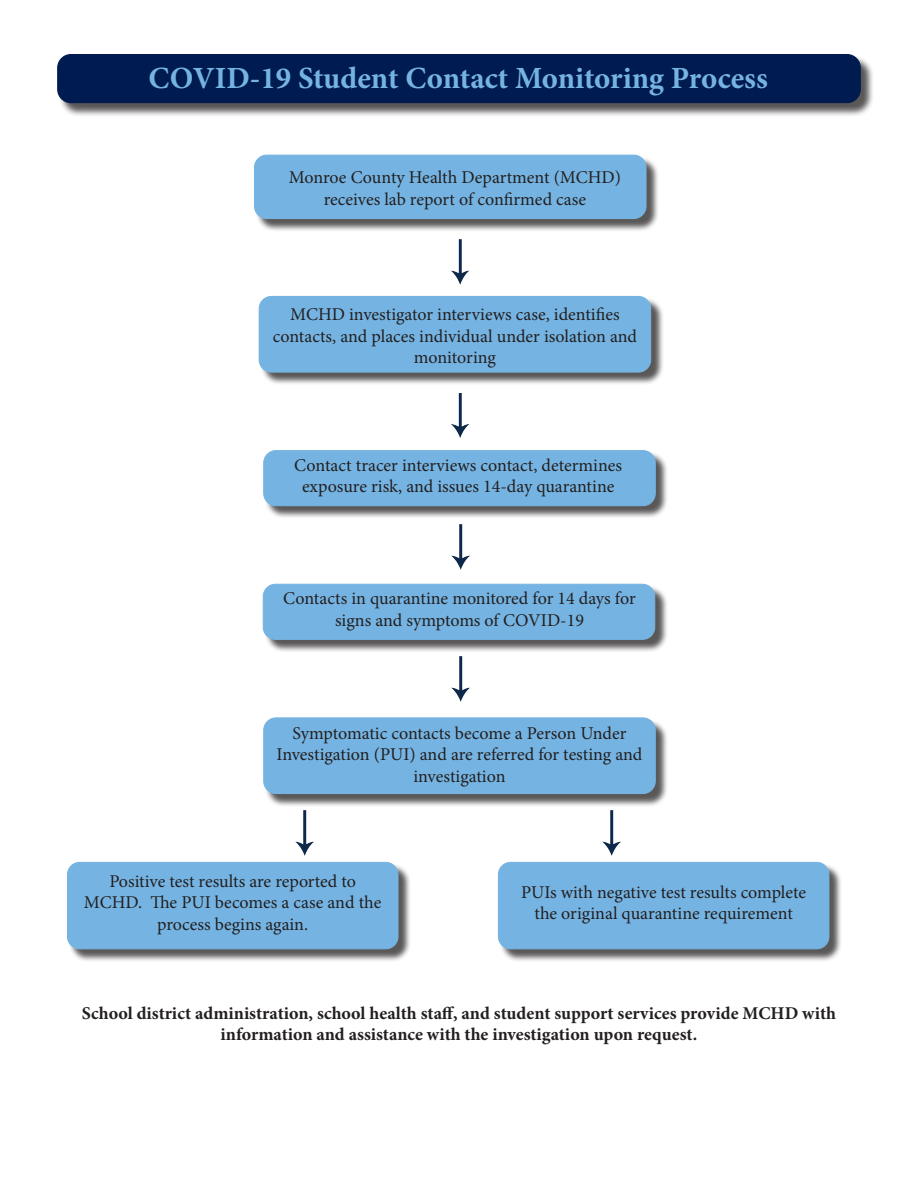
<style>
.page{position:relative;width:918px;height:1188px;background:#fff}
.page>*{position:absolute;margin:0;border:0;box-sizing:border-box;transform-origin:0 0}
.t1{font:700 30.9px "Minion Pro";color:#75b4e2}
.t2{font:18px/21.6px "Minion Pro";color:#231f20;text-align:center}
.t3{font:700 18px/21.6px "Minion Pro";color:#231f20;text-align:center}
</style>
<div class="page">
<div style="left:59px;top:56px;width:816px;height:61px;background:#231f20;opacity:.75"></div>
<div style="left:58px;top:55px;width:802px;height:48px;background:#001b50;border-radius:13px"></div>
<div style="left:57px;top:54px;width:804px;height:49px;border:1px solid #001b50;border-radius:13px"></div>
<div style="left:255px;top:156px;width:404px;height:76px;background:#231f20;opacity:.75"></div>
<div style="left:255px;top:155px;width:391px;height:64px;background:#75b4e2;border-radius:12px"></div>
<div style="left:254px;top:155px;width:393px;height:64px;border:1px solid #75b4e2;border-radius:12px"></div>
<img style="left:443px;top:225px;width:32px;height:71px">
<div style="left:260px;top:297px;width:404px;height:88px;background:#231f20;opacity:.75"></div>
<div style="left:259px;top:296px;width:392px;height:76px;background:#75b4e2;border-radius:12px"></div>
<div style="left:259px;top:296px;width:392px;height:77px;border:1px solid #75b4e2;border-radius:12px"></div>
<img style="left:443px;top:379px;width:32px;height:59px">
<div style="left:265px;top:451px;width:404px;height:68px;background:#231f20;opacity:.75"></div>
<div style="left:264px;top:451px;width:391px;height:55px;background:#75b4e2;border-radius:12px"></div>
<div style="left:263px;top:450px;width:393px;height:56px;border:1px solid #75b4e2;border-radius:12px"></div>
<img style="left:443px;top:511px;width:33px;height:73px">
<div style="left:264px;top:585px;width:404px;height:68px;background:#231f20;opacity:.75"></div>
<div style="left:263px;top:584px;width:392px;height:55px;background:#75b4e2;border-radius:12px"></div>
<div style="left:263px;top:584px;width:392px;height:56px;border:1px solid #75b4e2;border-radius:12px"></div>
<img style="left:443px;top:642px;width:33px;height:60px">
<div style="left:265px;top:719px;width:404px;height:88px;background:#231f20;opacity:.75"></div>
<div style="left:264px;top:718px;width:391px;height:76px;background:#75b4e2;border-radius:12px"></div>
<div style="left:263px;top:717px;width:393px;height:77px;border:1px solid #75b4e2;border-radius:12px"></div>
<div style="left:68px;top:863px;width:343px;height:99px;background:#231f20;opacity:.75"></div>
<div style="left:67px;top:862px;width:331px;height:87px;background:#75b4e2;border-radius:12px"></div>
<div style="left:67px;top:862px;width:332px;height:87px;border:1px solid #75b4e2;border-radius:12px"></div>
<div style="left:499px;top:863px;width:343px;height:99px;background:#231f20;opacity:.75"></div>
<div style="left:498px;top:862px;width:331px;height:87px;background:#75b4e2;border-radius:12px"></div>
<div style="left:498px;top:862px;width:331px;height:87px;border:1px solid #75b4e2;border-radius:12px"></div>
<img style="left:287px;top:796px;width:33px;height:68px">
<img style="left:594px;top:796px;width:33px;height:68px">
<p class="t1" style="left:149px;top:57px;width:621px">COVID-19 Student Contact Monitoring Process</p>
<p class="t2" style="left:289px;top:167px;width:334px">Monroe County Health Department (MCHD) receives lab report of confrmed case</p>
<p class="t2" style="left:273px;top:304px;width:366px">MCHD investigator interviews case, identifes contacts, and places individual under isolation and monitoring</p>
<p class="t2" style="left:294px;top:454px;width:329px">Contact tracer interviews contact, determines exposure risk, and issues 14-day quarantine</p>
<p class="t2" style="left:283px;top:588px;width:354px">Contacts in quarantine monitored for 14 days for signs and symptoms of COVID-19</p>
<p class="t2" style="left:277px;top:722px;width:367px">Symptomatic contacts become a Person Under<br>Investigation (PUI) and are referred for testing and investigation</p>
<p class="t2" style="left:84px;top:870px;width:299px">Positive test results are reported to<br>MCHD. Te PUI becomes a case and the process begins again.</p>
<p class="t2" style="left:521px;top:881px;width:287px">PUIs with negative test results complete the original quarantine requirement</p>
<p class="t3" style="left:82px;top:1002px;width:756px">School district administration, school health staf, and student support services provide MCHD with information and assistance with the investigation upon request.</p>
</div>
